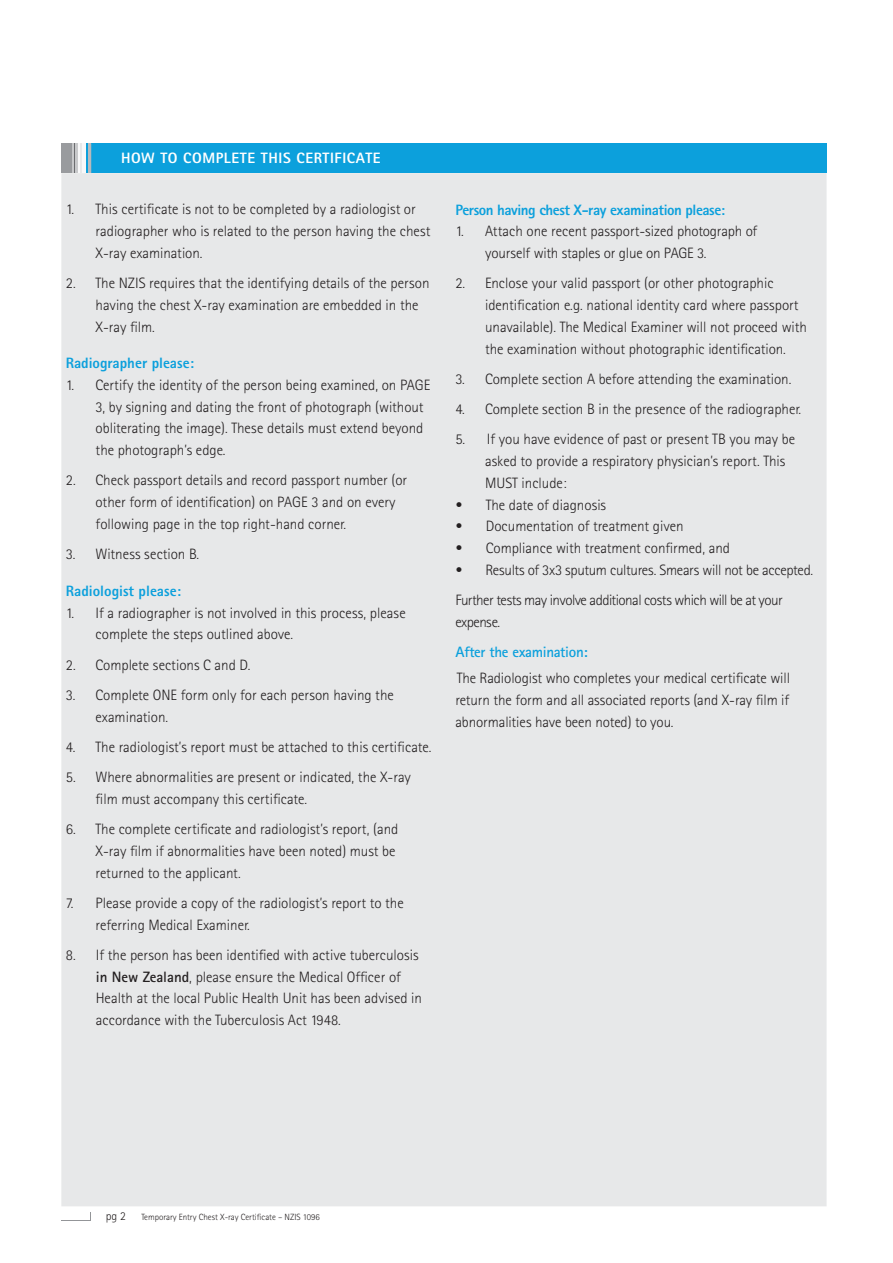
<style>
.page{position:relative;width:893px;height:1263px;background:#fff}
.page>*{position:absolute;margin:0;border:0;box-sizing:border-box;transform-origin:0 0}
.t1{font:15px/21.8px "Rotis N Sans Serif Light NZT";color:#231f20}
.t2{font:15px/30.3px "Rotis N Sans Serif Light NZT";letter-spacing:-.035em;color:#231f20}
.t3{font:15px "Rotis N Sans Serif Extra Bold NZT";letter-spacing:-.02em;color:#0ca0dc}
.t4{font:15px "Rotis N Sans Serif Extra Bold NZT";color:#0ca0dc}
.t5{font:15px "Rotis N Sans Serif Extra Bold NZT";letter-spacing:.04em;color:#fff}
.t6{font:15px "Rotis N Sans Serif Bold NZT";letter-spacing:-.02em;color:#0ca0dc}
.t7{font:12px "Rotis N Sans Serif Light NZT";color:#231f20}
.t8{font:9px "Rotis N Sans Serif Light NZT";color:#231f20}
.s1{font-family:"Rotis N Sans Serif Bold NZT"}
</style>
<div class="page">
<div style="left:61px;top:143px;width:766px;height:30px;background:#0ca0dc"></div>
<div style="left:61px;top:143px;width:30px;height:30px;background:linear-gradient(to bottom,#0ca0dc,#0ca0dc)"></div>
<div style="left:61px;top:143px;width:11px;height:30px;background:#999b9e"></div>
<hr style="left:72px;top:143px;width:2px;height:30px;background:#c7c8ca">
<svg style="left:74px;top:143px;width:4px;height:30px"></svg>
<hr style="left:78px;top:143px;width:2px;height:30px;background:#f8f8f9">
<hr style="left:80px;top:143px;width:2px;height:30px;background:#e7e8e9">
<hr style="left:82px;top:143px;width:4px;height:30px;background:#f8f8f9">
<hr style="left:89px;top:143px;width:2px;height:30px;background:#b8b9bc">
<div style="left:61px;top:173px;width:765px;height:1033px;background:#e7e8e9"></div>
<hr style="left:61px;top:1220px;width:30px;height:1px;background:#939598">
<p class="t5" style="left:121px;top:153px;width:261px">HOW TO COMPLETE THIS CERTIFICATE</p>
<p class="t1" style="left:96px;top:200px;width:336px;text-indent:-30px">1. This certificate is not to be completed by a radiologist or radiographer who is related to the person having the chest<br>X-ray examination.</p>
<p class="t1" style="left:96px;top:274px;width:335px;text-indent:-30px">2. The NZIS requires that the identifying details of the person having the chest X-ray examination are embedded in the<br>X-ray film.</p>
<p class="t4" style="left:66px;top:358px;width:130px">Radiographer please:</p>
<p class="t1" style="left:96px;top:375px;width:336px;text-indent:-30px">1. Certify the identity of the person being examined, on PAGE 3, by signing and dating the front of photograph (without obliterating the image). These details must extend beyond the photograph’s edge.</p>
<p class="t1" style="left:96px;top:471px;width:313px;text-indent:-30px">2. Check passport details and record passport number (or other form of identification) on PAGE 3 and on every following page in the top right-hand corner.</p>
<p class="t1" style="left:66px;top:545px;width:135px">3. Witness section B.</p>
<p class="t4" style="left:66px;top:585px;width:117px">Radiologist please:</p>
<p class="t1" style="left:96px;top:603px;width:312px;text-indent:-30px">1. If a radiographer is not involved in this process, please complete the steps outlined above.</p>
<p class="t1" style="left:66px;top:655px;width:186px">2. Complete sections C and D.</p>
<p class="t1" style="left:96px;top:685px;width:300px;text-indent:-30px">3. Complete ONE form only for each person having the examination.</p>
<p class="t1" style="left:66px;top:737px;width:367px">4. The radiologist’s report must be attached to this certificate.</p>
<p class="t1" style="left:96px;top:768px;width:317px;text-indent:-30px">5. Where abnormalities are present or indicated, the X-ray film must accompany this certificate.</p>
<p class="t1" style="left:96px;top:820px;width:304px;text-indent:-30px">6. The complete certificate and radiologist’s report, (and<br>X-ray film if abnormalities have been noted) must be returned to the applicant.</p>
<p class="t1" style="left:96px;top:893px;width:310px;text-indent:-30px">7. Please provide a copy of the radiologist’s report to the referring Medical Examiner.</p>
<p class="t1" style="left:96px;top:945px;width:328px;text-indent:-30px">8. If the person has been identified with active tuberculosis <span class="s1">in New Zealand</span>, please ensure the Medical Officer of Health at the local Public Health Unit has been advised in accordance with the Tuberculosis Act 1948.</p>
<p class="t3" style="left:455px;top:204px;width:271px">Person having chest X-ray examination please:</p>
<p class="t1" style="left:485px;top:222px;width:274px;text-indent:-30px">1. Attach one recent passport-sized photograph of yourself with staples or glue on PAGE 3.</p>
<p class="t1" style="left:485px;top:274px;width:323px;text-indent:-30px">2. Enclose your valid passport (or other photographic identification e.g. national identity card where passport unavailable). The Medical Examiner will not proceed with the examination without photographic identification.</p>
<p class="t1" style="left:455px;top:369px;width:337px">3. Complete section A before attending the examination.</p>
<p class="t1" style="left:455px;top:400px;width:347px">4. Complete section B in the presence of the radiographer.</p>
<p class="t1" style="left:485px;top:430px;width:311px;text-indent:-30px">5. If you have evidence of past or present TB you may be asked to provide a respiratory physician’s report. This<br>MUST include:</p>
<p class="t1" style="left:455px;top:495px;width:152px">• The date of diagnosis</p>
<p class="t1" style="left:455px;top:517px;width:230px">• Documentation of treatment given</p>
<p class="t1" style="left:455px;top:539px;width:276px">• Compliance with treatment confirmed, and</p>
<p class="t2" style="left:455px;top:556px;width:359px">• Results of 3x3 sputum cultures. Smears will not be accepted.<br>Further tests may involve additional costs which will be at your</p>
<p class="t2" style="left:455px;top:608px;width:46px">expense.</p>
<p class="t6" style="left:455px;top:646px;width:134px">After the examination:</p>
<p class="t1" style="left:455px;top:669px;width:336px;text-align:justify">The Radiologist who completes your medical certificate will return the form and all associated reports (and X-ray film if abnormalities have been noted) to you.</p>
<p class="t7" style="left:106px;top:1212px;width:22px">pg 2</p>
<p class="t8" style="left:141px;top:1214px;width:180px">Temporary Entry Chest X-ray Certificate – NZIS 1096</p>
</div>
